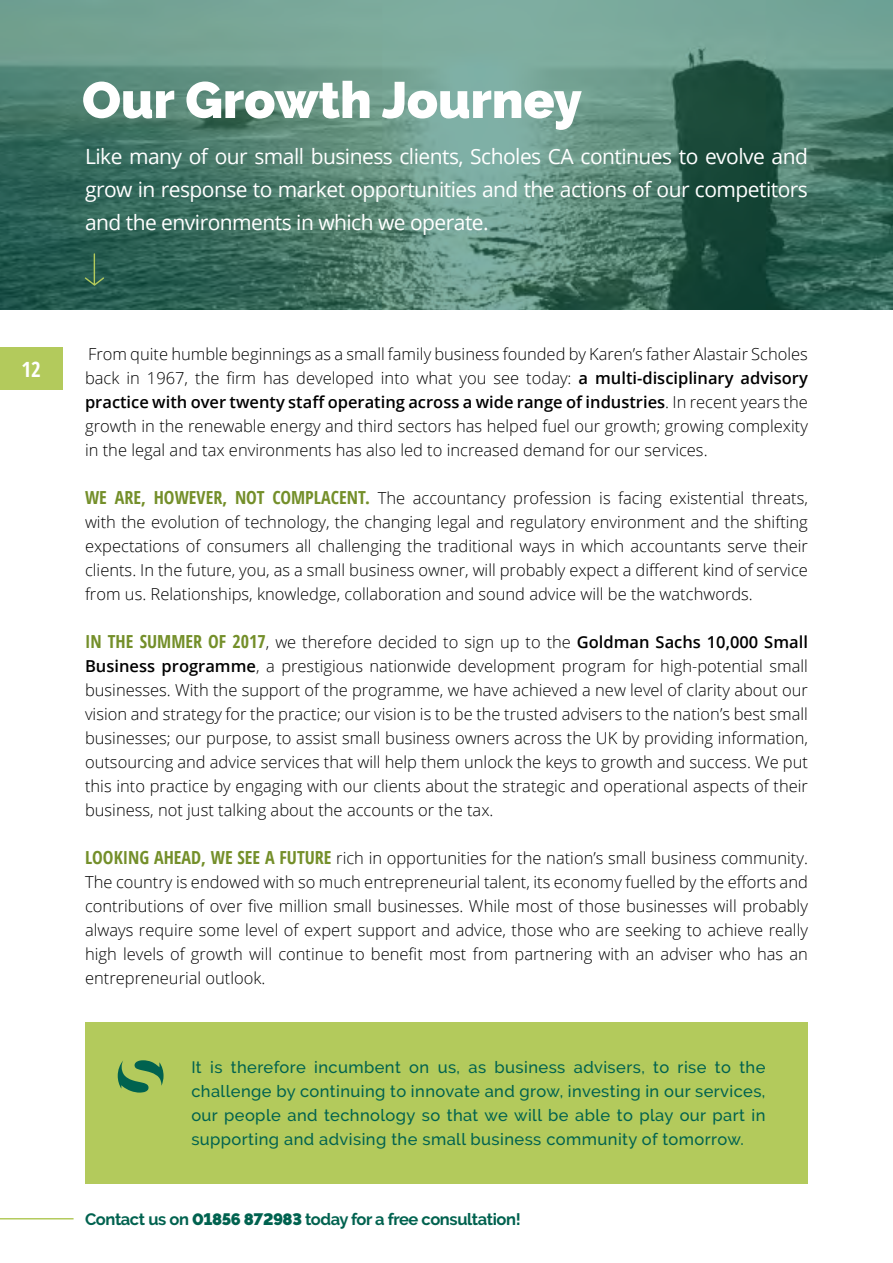
<style>
.page{position:relative;width:893px;height:1263px;background:#fff}
.page>*{position:absolute;margin:0;border:0;box-sizing:border-box;transform-origin:0 0}
.t1{font:900 51px "Raleway";color:#fff}
.t2{font:21px/33px "Open Sans";letter-spacing:-.025em;color:#fff;text-align:justify}
.t3{font:700 condensed 21px "Open Sans";color:#fff}
.t4{font:300 16.5px/24px "Open Sans";color:#000;text-align:justify}
.t5{font:500 16.5px/24px "Raleway";letter-spacing:.025em;color:#00624f;text-align:justify}
.t6{font:700 16.5px "Raleway";letter-spacing:-.025em;color:#00624f}
.s1{font-weight:600}
.s2{font-weight:700;font-stretch:condensed;font-size:18px;color:#748f2a}
.s3{font-weight:800}
</style>
<div class="page">
<img style="left:0;top:0;width:893px;height:309px">
<svg style="left:85px;top:253px;width:19px;height:33px"></svg>
<hr style="left:0;top:1218px;width:74px;height:1px;background:#b3ca5c">
<div style="left:0;top:347px;width:63px;height:43px;background:#b3ca5c"></div>
<div style="left:85px;top:1022px;width:723px;height:161px;background:#b3ca5c"></div>
<svg style="left:118px;top:1060px;width:46px;height:32px"></svg>
<h1 class="t1" style="left:82px;top:70px;width:501px">Our Growth Journey</h1>
<p class="t2" style="left:85px;top:139px;width:724px">Like many of our small business clients, Scholes CA continues to evolve and grow in response to market opportunities and the actions of our competitors and the environments in which we operate.</p>
<p class="t3" style="left:22px;top:354px;width:21px">12</p>
<p class="t4" style="left:85px;top:341px;width:724px">From quite humble beginnings as a small family business founded by Karen’s father Alastair Scholes back in 1967, the firm has developed into what you see today: <span class="s1">a multi-disciplinary advisory practice with over twenty staff operating across a wide range of industries</span>. In recent years the growth in the renewable energy and third sectors has helped fuel our growth; growing complexity in the legal and tax environments has also led to increased demand for our services.</p>
<p class="t4" style="left:85px;top:485px;width:724px"><span class="s2">WE ARE, HOWEVER, NOT COMPLACENT.</span> The accountancy profession is facing existential threats, with the evolution of technology, the changing legal and regulatory environment and the shifting expectations of consumers all challenging the traditional ways in which accountants serve their clients. In the future, you, as a small business owner, will probably expect a different kind of service from us. Relationships, knowledge, collaboration and sound advice will be the watchwords.</p>
<p class="t4" style="left:85px;top:629px;width:724px"><span class="s2">IN THE SUMMER OF 2017</span>, we therefore decided to sign up to the <span class="s1">Goldman Sachs 10,000 Small Business programme</span>, a prestigious nationwide development program for high-potential small businesses. With the support of the programme, we have achieved a new level of clarity about our vision and strategy for the practice; our vision is to be the trusted advisers to the nation’s best small businesses; our purpose, to assist small business owners across the UK by providing information, outsourcing and advice services that will help them unlock the keys to growth and success. We put this into practice by engaging with our clients about the strategic and operational aspects of their business, not just talking about the accounts or the tax.</p>
<p class="t4" style="left:85px;top:845px;width:724px"><span class="s2">LOOKING AHEAD, WE SEE A FUTURE</span> rich in opportunities for the nation’s small business community.<br>The country is endowed with so much entrepreneurial talent, its economy fuelled by the efforts and contributions of over five million small businesses. While most of those businesses will probably always require some level of expert support and advice, those who are seeking to achieve really high levels of growth will continue to benefit most from partnering with an adviser who has an entrepreneurial outlook.</p>
<p class="t5" style="left:191px;top:1055px;width:576px">It is therefore incumbent on us, as business advisers, to rise to the challenge by continuing to innovate and grow, investing in our services, our people and technology so that we will be able to play our part in supporting and advising the small business community of tomorrow.</p>
<p class="t6" style="left:85px;top:1210px;width:437px">Contact us on <span class="s3">01856 872983</span> today for a free consultation!</p>
</div>
